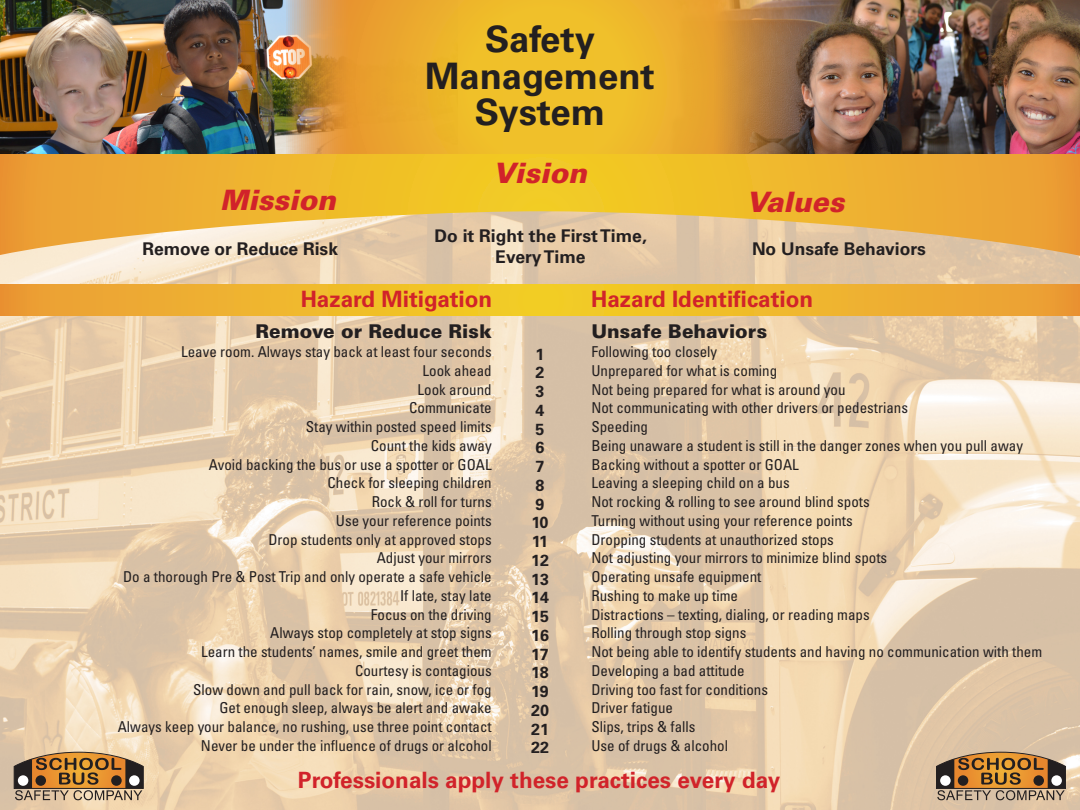
<style>
.page{position:relative;width:1080px;height:810px;background:#fff}
.page>*{position:absolute;margin:0;border:0;box-sizing:border-box;transform-origin:0 0}
.t1{font:700 36.44px "Univers LT Std";color:#231f20}
.t2{font:italic 900 28.12px "Univers LT Std";color:#d1232a}
.t3{font:700 22.5px "Univers LT Std";color:#d1232a}
.t4{font:900 18.94px "Univers LT Std";color:#231f20}
.t5{font:700 17.5px "Univers LT Std";color:#231f20}
.t6{font:700 16.06px "Univers LT Std";color:#231f20}
.t7{font:condensed 15px "Univers LT Std";color:#231f20}
</style>
<div class="page">
<img style="left:0;top:256px;width:1080px;height:554px">
<img style="left:810px;top:0;width:270px;height:154px">
<img style="left:0;top:0;width:284px;height:154px">
<svg style="left:284px;top:0;width:526px;height:154px;background:#dca534"></svg>
<svg style="left:0;top:154px;width:1080px;height:102px;background:#edbb55"></svg>
<svg style="left:14px;top:752px;width:130px;height:48px;background:#a47d50"></svg>
<svg style="left:0;top:285px;width:1080px;height:30px;background:#eeb52c"></svg>
<svg style="left:936px;top:752px;width:130px;height:48px;background:#a07a4e"></svg>
<p class="t1" style="left:485px;top:18px;width:111px">Safety</p>
<p class="t1" style="left:425px;top:55px;width:231px">Management</p>
<p class="t1" style="left:475px;top:91px;width:132px">System</p>
<p class="t2" style="left:493px;top:155px;width:95px">Vision</p>
<p class="t2" style="left:220px;top:182px;width:117px">Mission</p>
<p class="t2" style="left:747px;top:184px;width:99px">Values</p>
<p class="t5" style="left:435px;top:226px;width:214px">Do it Right the First Time,</p>
<p class="t5" style="left:495px;top:247px;width:92px">Every Time</p>
<p class="t5" style="left:142px;top:239px;width:197px">Remove or Reduce Risk</p>
<p class="t5" style="left:752px;top:238px;width:176px">No Unsafe Behaviors</p>
<p class="t3" style="left:301px;top:286px;width:193px">Hazard Mitigation</p>
<p class="t3" style="left:591px;top:286px;width:224px">Hazard Identification</p>
<p class="t4" style="left:591px;top:320px;width:177px">Unsafe Behaviors</p>
<p class="t7" style="left:591px;top:342px;width:127px">Following too closely</p>
<p class="t7" style="left:591px;top:361px;width:187px">Unprepared for what is coming</p>
<p class="t7" style="left:591px;top:380px;width:256px">Not being prepared for what is around you</p>
<p class="t7" style="left:591px;top:398px;width:318px">Not communicating with other drivers or pedestrians</p>
<p class="t7" style="left:591px;top:417px;width:58px">Speeding</p>
<p class="t7" style="left:591px;top:436px;width:433px">Being unaware a student is still in the danger zones when you pull away</p>
<p class="t7" style="left:591px;top:455px;width:209px">Backing without a spotter or GOAL</p>
<p class="t7" style="left:591px;top:473px;width:200px">Leaving a sleeping child on a bus</p>
<p class="t7" style="left:591px;top:492px;width:280px">Not rocking &amp; rolling to see around blind spots</p>
<p class="t7" style="left:591px;top:511px;width:263px">Turning without using your reference points</p>
<p class="t7" style="left:591px;top:530px;width:244px">Dropping students at unauthorized stops</p>
<p class="t7" style="left:591px;top:548px;width:297px">Not adjusting your mirrors to minimize blind spots</p>
<p class="t7" style="left:591px;top:567px;width:171px">Operating unsafe equipment</p>
<p class="t7" style="left:591px;top:586px;width:148px">Rushing to make up time</p>
<p class="t7" style="left:591px;top:605px;width:280px">Distractions – texting, dialing, or reading maps</p>
<p class="t7" style="left:591px;top:623px;width:156px">Rolling through stop signs</p>
<p class="t7" style="left:591px;top:642px;width:452px">Not being able to identify students and having no communication with them</p>
<p class="t7" style="left:591px;top:661px;width:155px">Developing a bad attitude</p>
<p class="t7" style="left:591px;top:680px;width:178px">Driving too fast for conditions</p>
<p class="t7" style="left:591px;top:698px;width:83px">Driver fatigue</p>
<p class="t7" style="left:591px;top:717px;width:106px">Slips, trips &amp; falls</p>
<p class="t7" style="left:591px;top:736px;width:138px">Use of drugs &amp; alcohol</p>
<p class="t3" style="left:298px;top:767px;width:484px">Professionals apply these practices every day</p>
<p class="t4" style="left:256px;top:320px;width:238px">Remove or Reduce Risk</p>
<p class="t7" style="left:181px;top:342px;width:312px">Leave room. Always stay back at least four seconds</p>
<p class="t7" style="left:423px;top:361px;width:71px">Look ahead</p>
<p class="t7" style="left:418px;top:380px;width:76px">Look around</p>
<p class="t7" style="left:409px;top:398px;width:84px">Communicate</p>
<p class="t7" style="left:306px;top:417px;width:187px">Stay within posted speed limits</p>
<p class="t7" style="left:371px;top:436px;width:122px">Count the kids away</p>
<p class="t7" style="left:209px;top:455px;width:284px">Avoid backing the bus or use a spotter or GOAL</p>
<p class="t7" style="left:328px;top:473px;width:166px">Check for sleeping children</p>
<p class="t7" style="left:372px;top:492px;width:121px">Rock &amp; roll for turns</p>
<p class="t7" style="left:336px;top:511px;width:157px">Use your reference points</p>
<p class="t7" style="left:268px;top:530px;width:225px">Drop students only at approved stops</p>
<p class="t7" style="left:377px;top:548px;width:116px">Adjust your mirrors</p>
<p class="t7" style="left:123px;top:567px;width:370px">Do a thorough Pre &amp; Post Trip and only operate a safe vehicle</p>
<p class="t7" style="left:400px;top:586px;width:93px">If late, stay late</p>
<p class="t7" style="left:371px;top:605px;width:122px">Focus on the driving</p>
<p class="t7" style="left:270px;top:623px;width:223px">Always stop completely at stop signs</p>
<p class="t7" style="left:201px;top:642px;width:292px">Learn the students’ names, smile and greet them</p>
<p class="t7" style="left:355px;top:661px;width:138px">Courtesy is contagious</p>
<p class="t7" style="left:193px;top:680px;width:300px">Slow down and pull back for rain, snow, ice or fog</p>
<p class="t7" style="left:219px;top:698px;width:274px">Get enough sleep, always be alert and awake</p>
<p class="t7" style="left:118px;top:717px;width:376px">Always keep your balance, no rushing, use three point contact</p>
<p class="t7" style="left:201px;top:736px;width:292px">Never be under the influence of drugs or alcohol</p>
<p class="t6" style="left:536px;top:345px;width:10px">1</p>
<p class="t6" style="left:536px;top:363px;width:10px">2</p>
<p class="t6" style="left:536px;top:382px;width:10px">3</p>
<p class="t6" style="left:536px;top:401px;width:10px">4</p>
<p class="t6" style="left:536px;top:420px;width:10px">5</p>
<p class="t6" style="left:536px;top:438px;width:10px">6</p>
<p class="t6" style="left:536px;top:457px;width:10px">7</p>
<p class="t6" style="left:536px;top:476px;width:10px">8</p>
<p class="t6" style="left:536px;top:495px;width:10px">9</p>
<p class="t6" style="left:532px;top:513px;width:18px">10</p>
<p class="t6" style="left:532px;top:532px;width:18px">11</p>
<p class="t6" style="left:531px;top:551px;width:19px">12</p>
<p class="t6" style="left:531px;top:570px;width:19px">13</p>
<p class="t6" style="left:531px;top:588px;width:19px">14</p>
<p class="t6" style="left:531px;top:607px;width:19px">15</p>
<p class="t6" style="left:531px;top:626px;width:19px">16</p>
<p class="t6" style="left:531px;top:645px;width:19px">17</p>
<p class="t6" style="left:531px;top:663px;width:19px">18</p>
<p class="t6" style="left:531px;top:682px;width:19px">19</p>
<p class="t6" style="left:531px;top:701px;width:19px">20</p>
<p class="t6" style="left:531px;top:720px;width:19px">21</p>
<p class="t6" style="left:531px;top:738px;width:19px">22</p>
</div>
